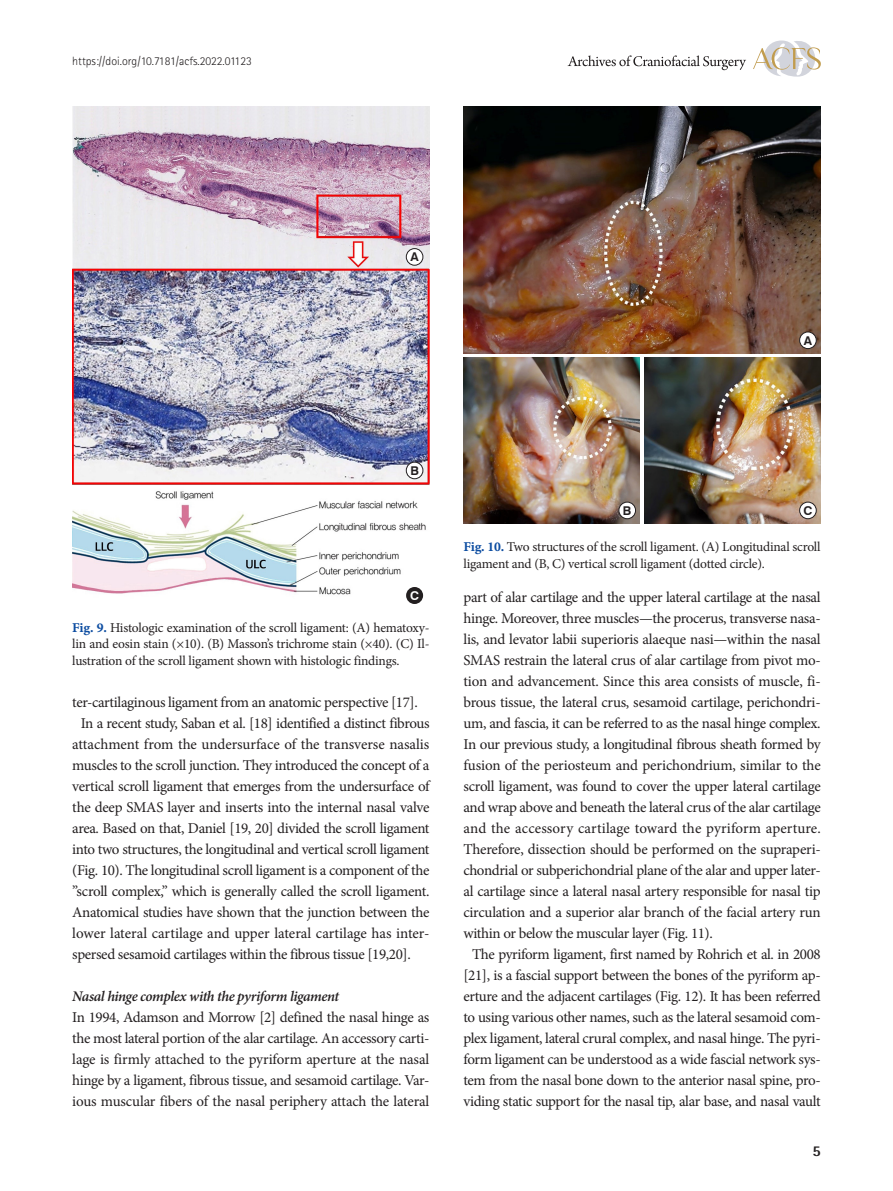
<style>
.page{position:relative;width:893px;height:1191px;background:#fff}
.page>*{position:absolute;margin:0;border:0;box-sizing:border-box;transform-origin:0 0}
.본문_0{font:15px/21px "Minion Pro";letter-spacing:-.02em;color:#231f20;text-align:justify}
.본문{font:15px/21px "Minion Pro";letter-spacing:-.025em;color:#231f20;text-align:justify}
.t1{font:800 15px "Rotis Semi Sans Std";color:#231f20}
.소제목-Italic{font:italic 600 14.7px "Minion Pro";letter-spacing:-.03em;color:#231f20}
.표그림제목{font:13.5px/16.2px "Minion Pro";letter-spacing:-.015em;color:#231f20;text-align:justify}
.t2{font:700 12.15px "Swiss 721 BT";color:#231f20}
.t3{font:700 12.15px "Swiss 721 BT";color:#fff}
.t4{font:300 12px "Rotis Sans Serif Std";color:#231f20}
.s1{font-family:"Minion Pro Bold Capt";color:#0d4da1}
</style>
<div class="page">
<svg style="left:753px;top:40px;width:68px;height:37px"></svg>
<svg style="left:568px;top:55px;width:178px;height:15px"></svg>
<img style="left:72px;top:107px;width:357px;height:497px">
<img style="left:463px;top:106px;width:358px;height:247px">
<img style="left:463px;top:357px;width:177px;height:166px">
<img style="left:644px;top:357px;width:177px;height:166px">
<div style="left:406px;top:249px;width:17px;height:16px;background:#fff;border-radius:50%"></div>
<div style="left:406px;top:248px;width:17px;height:17px;border:1px solid #231f20;border-radius:50%"></div>
<div style="left:800px;top:332px;width:16px;height:16px;background:#fff;border-radius:50%"></div>
<div style="left:799px;top:332px;width:17px;height:17px;border:1px solid #231f20;border-radius:50%"></div>
<div style="left:800px;top:502px;width:16px;height:17px;background:#fff;border-radius:50%"></div>
<div style="left:799px;top:502px;width:17px;height:17px;border:1px solid #231f20;border-radius:50%"></div>
<div style="left:619px;top:502px;width:16px;height:17px;background:#fff;border-radius:50%"></div>
<div style="left:619px;top:502px;width:17px;height:17px;border:1px solid #231f20;border-radius:50%"></div>
<div style="left:406px;top:462px;width:17px;height:17px;background:#fff;border-radius:50%"></div>
<div style="left:406px;top:462px;width:17px;height:17px;border:1px solid #231f20;border-radius:50%"></div>
<div style="left:406px;top:587px;width:17px;height:17px;background:#231f20;border-radius:50%"></div>
<p class="t4" style="left:72px;top:54px;width:181px">https://doi.org/10.7181/acfs.2022.01123</p>
<p class="t2" style="left:410px;top:249px;width:10px">A</p>
<p class="t2" style="left:804px;top:333px;width:10px">A</p>
<p class="t2" style="left:410px;top:463px;width:10px">B</p>
<p class="t3" style="left:410px;top:588px;width:10px">C</p>
<p class="표그림제목" style="left:72px;top:620px;width:359px"><span class="s1">Fig. 9.</span> Histologic examination of the scroll ligament: (A) hematoxy&shy;lin and eosin stain (×10). (B) Masson’s trichrome stain (×40). (C) Il&shy;lustration of the scroll ligament shown with histologic findings.</p>
<p class="본문" style="left:72px;top:691px;width:347px">ter-cartilaginous ligament from an anatomic perspective [17].</p>
<p class="본문" style="left:72px;top:712px;width:359px;text-indent:9px">In a recent study, Saban et al. [18] identified a distinct fibrous attachment from the undersurface of the transverse nasalis muscles to the scroll junction. They introduced the concept of a vertical scroll ligament that emerges from the undersurface of the deep SMAS layer and inserts into the internal nasal valve area. Based on that, Daniel [19, 20] divided the scroll ligament into two structures, the longitudinal and vertical scroll ligament (Fig. 10). The longitudinal scroll ligament is a component of the ”scroll complex,” which is generally called the scroll ligament.<br>Anatomical studies have shown that the junction between the lower lateral cartilage and upper lateral cartilage has inter&shy;spersed sesamoid cartilages within the fibrous tissue [19,20].</p>
<p class="소제목-Italic" style="left:72px;top:985px;width:268px">Nasal hinge complex with the pyriform ligament</p>
<p class="본문_0" style="left:72px;top:1006px;width:359px">In 1994, Adamson and Morrow [2] defined the nasal hinge as the most lateral portion of the alar cartilage. An accessory carti&shy;lage is firmly attached to the pyriform aperture at the nasal hinge by a ligament, fibrous tissue, and sesamoid cartilage. Var&shy;ious muscular fibers of the nasal periphery attach the lateral</p>
<p class="t2" style="left:623px;top:503px;width:10px">B</p>
<p class="t2" style="left:803px;top:503px;width:10px">C</p>
<p class="표그림제목" style="left:463px;top:539px;width:359px"><span class="s1">Fig. 10.</span> Two structures of the scroll ligament. (A) Longitudinal scroll ligament and (B, C) vertical scroll ligament (dotted circle).</p>
<p class="본문_0" style="left:463px;top:586px;width:359px">part of alar cartilage and the upper lateral cartilage at the nasal hinge. Moreover, three muscles—the procerus, transverse nasa&shy;lis, and levator labii superioris alaeque nasi—within the nasal SMAS restrain the lateral crus of alar cartilage from pivot mo&shy;tion and advancement. Since this area consists of muscle, fi&shy;brous tissue, the lateral crus, sesamoid cartilage, perichondri&shy;um, and fascia, it can be referred to as the nasal hinge complex.<br>In our previous study, a longitudinal fibrous sheath formed by fusion of the periosteum and perichondrium, similar to the scroll ligament, was found to cover the upper lateral cartilage and wrap above and beneath the lateral crus of the alar cartilage and the accessory cartilage toward the pyriform aperture.<br>Therefore, dissection should be performed on the supraperi&shy;chondrial or subperichondrial plane of the alar and upper later&shy;al cartilage since a lateral nasal artery responsible for nasal tip circulation and a superior alar branch of the facial artery run within or below the muscular layer (Fig. 11).</p>
<p class="본문" style="left:463px;top:943px;width:359px;text-align:center">The pyriform ligament, first named by Rohrich et al. in 2008 [21], is a fascial support between the bones of the pyriform ap&shy;erture and the adjacent cartilages (Fig. 12). It has been referred to using various other names, such as the lateral sesamoid com&shy;plex ligament, lateral crural complex, and nasal hinge. The pyri&shy;form ligament can be understood as a wide fascial network sys&shy;tem from the nasal bone down to the anterior nasal spine, pro&shy;viding static support for the nasal tip, alar base, and nasal vault</p>
<p class="t1" style="left:812px;top:1141px;width:10px">5</p>
</div>
